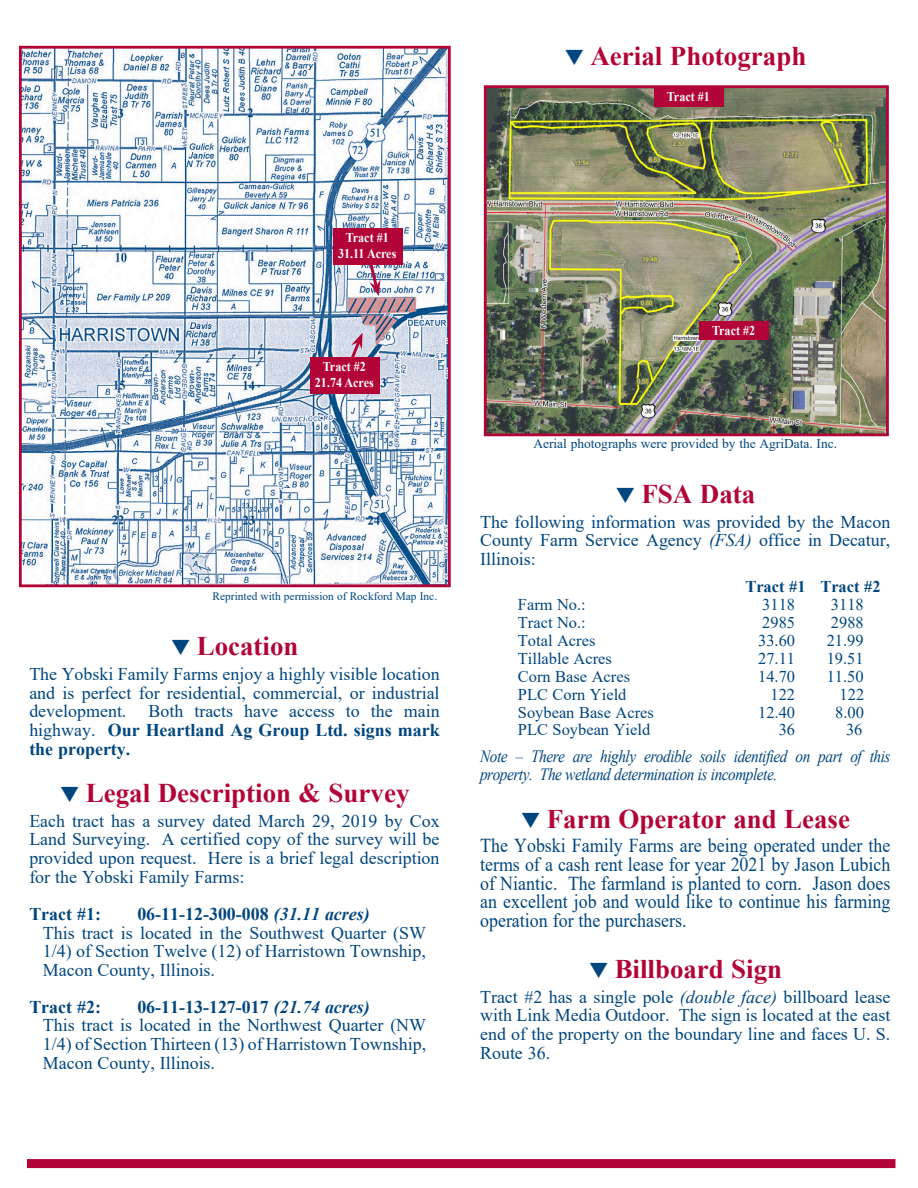
<style>
.page{position:relative;width:918px;height:1188px;background:#fff}
.page>*{position:absolute;margin:0;border:0;box-sizing:border-box;transform-origin:0 0}
.t1{font:700 27px "Times New Roman";color:#b30437}
.t2{font:700 26.85px "Times New Roman";color:#b30437}
.t3{font:19.8px/18.8px "Times New Roman";color:#00467e;text-align:justify;scale:.91 1}
.t4{font:18px/18.8px "Times New Roman";color:#00467e;text-align:justify}
.t5{font:700 18px "Times New Roman";color:#00467e}
.t6{font:italic 17.25px "Times New Roman";letter-spacing:-.03em;color:#00467e;scale:.89 1}
.t7{font:16.5px "Times New Roman";color:#00467e}
.t8{font:700 16.5px "Times New Roman";color:#00467e}
.t9{font:700 13.5px "Times New Roman";color:#fff;scale:.9 1}
.t10{font:13.5px "Times New Roman";color:#00467e}
.t11{font:11.4px "Times New Roman";color:#00467e}
.s1{color:#00467e}
.s2{font-weight:700}
.s3{font-style:italic}
</style>
<div class="page">
<div style="left:27px;top:1159px;width:869px;height:9px;background:#b30437"></div>
<img style="left:23px;top:50px;width:424px;height:533px">
<div style="left:19px;top:46px;width:432px;height:541px;border:3px solid #b30437"></div>
<img style="left:488px;top:89px;width:397px;height:343px">
<div style="left:484px;top:85px;width:405px;height:351px;border:3px solid #b30437"></div>
<div style="left:654px;top:88px;width:70px;height:18px;background:#b30437"></div>
<div style="left:699px;top:321px;width:70px;height:19px;background:#b30437"></div>
<div style="left:333px;top:229px;width:69px;height:36px;background:#b30437"></div>
<div style="left:310px;top:357px;width:69px;height:37px;background:#b30437"></div>
<svg style="left:342px;top:251px;width:75px;height:127px"></svg>
<p class="t1" style="left:564px;top:36px;width:244px"><span class="s1">❑</span> Aerial Photograph</p>
<p class="t9" style="left:667px;top:87px;width:49px">Tract #1</p>
<p class="t9" style="left:346px;top:228px;width:49px">Tract #1</p>
<p class="t9" style="left:338px;top:244px;width:66px">31.11 Acres</p>
<p class="t9" style="left:323px;top:357px;width:49px">Tract #2</p>
<p class="t9" style="left:315px;top:373px;width:67px">21.74 Acres</p>
<p class="t11" style="left:213px;top:588px;width:226px">Reprinted with permission of Rockford Map Inc.</p>
<p class="t2" style="left:171px;top:627px;width:129px"><span class="s1">❑</span> Location</p>
<p class="t4" style="left:29px;top:664px;width:412px">The Yobski Family Farms enjoy a highly visible location and is perfect for residential, commercial, or industrial development. Both tracts have access to the main highway. <span class="s2">Our Heartland Ag Group Ltd. signs mark the property.</span></p>
<p class="t1" style="left:59px;top:774px;width:352px"><span class="s1">❑</span> Legal Description &amp; Survey</p>
<p class="t4" style="left:29px;top:811px;width:412px">Each tract has a survey dated March 29, 2019 by Cox Land Surveying. A certified copy of the survey will be provided upon request. Here is a brief legal description for the Yobski Family Farms:</p>
<p class="t5" style="left:29px;top:901px;width:73px">Tract #1:</p>
<p class="t5" style="left:137px;top:901px;width:234px">06-11-12-300-008 <span class="s3">(31.11 acres)</span></p>
<p class="t4" style="left:43px;top:923px;width:385px">This tract is located in the Southwest Quarter (SW 1/4) of Section Twelve (12) of Harristown Township, Macon County, Illinois.</p>
<p class="t5" style="left:29px;top:994px;width:73px">Tract #2:</p>
<p class="t5" style="left:137px;top:994px;width:234px">06-11-13-127-017 <span class="s3">(21.74 acres)</span></p>
<p class="t4" style="left:43px;top:1015px;width:385px">This tract is located in the Northwest Quarter (NW 1/4) of Section Thirteen (13) of Harristown Township, Macon County, Illinois.</p>
<p class="t9" style="left:712px;top:321px;width:49px">Tract #2</p>
<p class="t10" style="left:533px;top:434px;width:305px">Aerial photographs were provided by the AgriData. Inc.</p>
<p class="t1" style="left:615px;top:475px;width:142px"><span class="s1">❑</span> FSA Data</p>
<p class="t4" style="left:480px;top:512px;width:412px">The following information was provided by the Macon County Farm Service Agency <span class="s3">(FSA)</span> office in Decatur, Illinois:</p>
<p class="t8" style="left:745px;top:575px;width:137px">Tract #1 Tract #2</p>
<p class="t7" style="left:518px;top:593px;width:69px">Farm No.:</p>
<p class="t7" style="left:762px;top:593px;width:34px">3118</p>
<p class="t7" style="left:831px;top:593px;width:34px">3118</p>
<p class="t7" style="left:518px;top:611px;width:69px">Tract No.:</p>
<p class="t7" style="left:762px;top:611px;width:34px">2985</p>
<p class="t7" style="left:831px;top:611px;width:34px">2988</p>
<p class="t7" style="left:518px;top:629px;width:79px">Total Acres</p>
<p class="t7" style="left:758px;top:629px;width:38px">33.60</p>
<p class="t7" style="left:827px;top:629px;width:38px">21.99</p>
<p class="t7" style="left:518px;top:647px;width:95px">Tillable Acres</p>
<p class="t7" style="left:758px;top:647px;width:38px">27.11</p>
<p class="t7" style="left:827px;top:647px;width:38px">19.51</p>
<p class="t7" style="left:518px;top:665px;width:114px">Corn Base Acres</p>
<p class="t7" style="left:758px;top:665px;width:38px">14.70</p>
<p class="t7" style="left:827px;top:665px;width:38px">11.50</p>
<p class="t7" style="left:518px;top:682px;width:110px">PLC Corn Yield</p>
<p class="t7" style="left:770px;top:682px;width:26px">122</p>
<p class="t7" style="left:840px;top:682px;width:26px">122</p>
<p class="t7" style="left:518px;top:700px;width:137px">Soybean Base Acres</p>
<p class="t7" style="left:758px;top:700px;width:38px">12.40</p>
<p class="t7" style="left:835px;top:700px;width:30px">8.00</p>
<p class="t7" style="left:518px;top:718px;width:134px">PLC Soybean Yield</p>
<p class="t7" style="left:779px;top:718px;width:18px">36</p>
<p class="t7" style="left:846px;top:718px;width:18px">36</p>
<p class="t6" style="left:480px;top:745px;width:463px">Note – There are highly erodible soils identified on part of this</p>
<p class="t6" style="left:480px;top:763px;width:335px">property. The wetland determination is incomplete.</p>
<p class="t2" style="left:521px;top:799px;width:331px"><span class="s1">❑</span> Farm Operator and Lease</p>
<p class="t3" style="left:480px;top:836px;width:452px">The Yobski Family Farms are being operated under the terms of a cash rent lease for year 2021 by Jason Lubich of Niantic. The farmland is planted to corn. Jason does an excellent job and would like to continue his farming operation for the purchasers.</p>
<p class="t2" style="left:588px;top:950px;width:195px"><span class="s1">❑</span> Billboard Sign</p>
<p class="t4" style="left:480px;top:987px;width:412px">Tract #2 has a single pole <span class="s3">(double face)</span> billboard lease with Link Media Outdoor. The sign is located at the east end of the property on the boundary line and faces U. S.<br>Route 36.</p>
</div>
